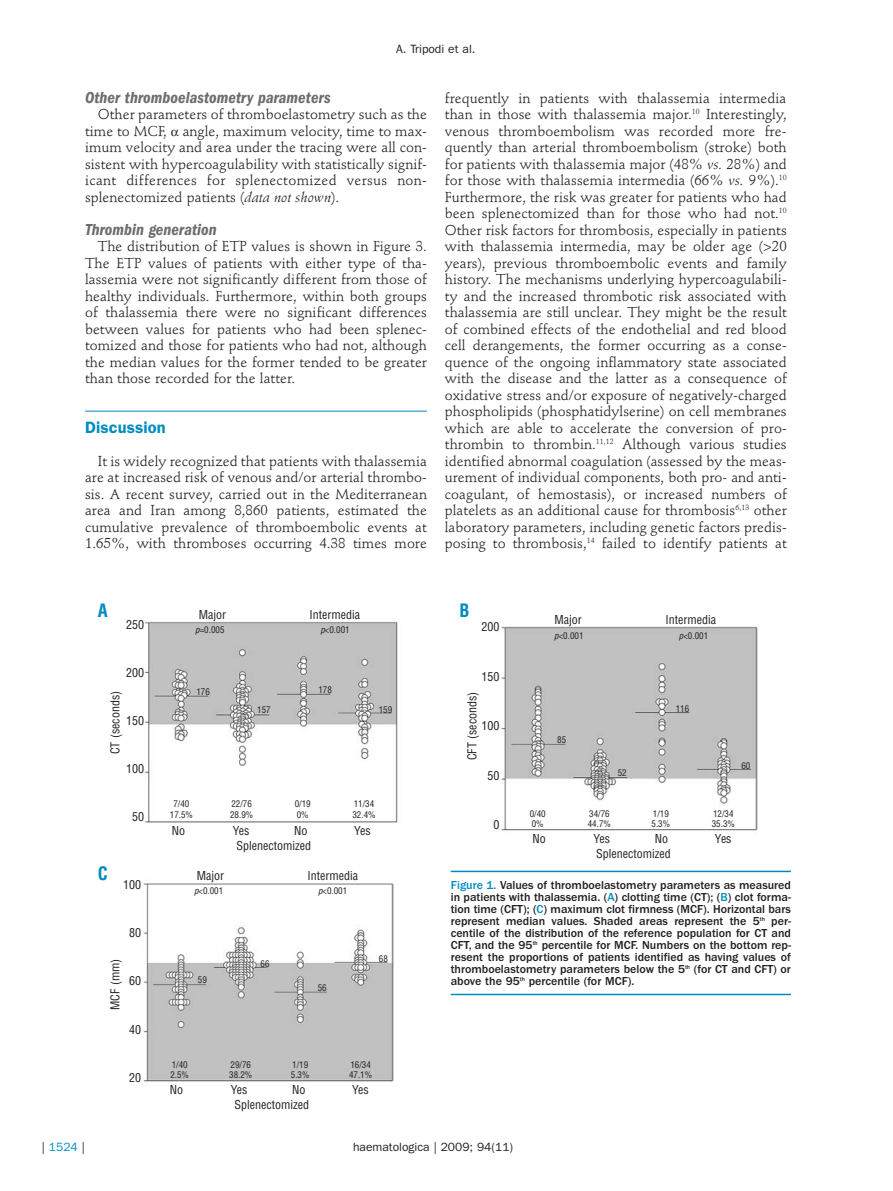
<style>
.page{position:relative;width:893px;height:1191px;background:#fff}
.page>*{position:absolute;margin:0;border:0;box-sizing:border-box;transform-origin:0 0}
.t1{font:700 condensed 18px "Helvetica";color:#008bc0}
.t2{font:italic 600 condensed 16.5px "Franklin Gothic";letter-spacing:.005em;color:#6c6d70}
.t3{font:600 16.5px "Franklin Gothic";letter-spacing:.005em;color:#008bc0}
.t4{font:14.25px/16.5px "Stempel Schneidler";letter-spacing:.005em;color:#231f20;text-align:justify}
.t5{font:500 12px/12px "Franklin Gothic";color:#231f20;text-align:justify}
.t6{font:condensed 12px "Helvetica";color:#231f20}
.t7{font:12px "Franklin Gothic";color:#231f20}
.t8{font:12px "Franklin Gothic";color:#008bc0}
.t9{font:condensed 9px/10.5px "Helvetica";color:#231f20}
.s1{font-style:italic}
.s2{color:#008bc0}
.s3{color:#231f20}
</style>
<div class="page">
<hr style="left:85px;top:411px;width:342px;height:1px;background:#008bc0">
<img style="left:144px;top:621px;width:254px;height:202px">
<img style="left:501px;top:626px;width:256px;height:205px">
<img style="left:143px;top:883px;width:251px;height:199px">
<hr style="left:451px;top:870px;width:340px;height:2px;background:#008bc0">
<hr style="left:451px;top:993px;width:340px;height:2px;background:#008bc0">
<p class="t7" style="left:396px;top:45px;width:81px">A. Tripodi et al.</p>
<p class="t2" style="left:85px;top:91px;width:247px">Other thromboelastometry parameters</p>
<p class="t4" style="left:85px;top:107px;width:343px;text-indent:13px">Other parameters of thromboelastometry such as the time to MCF, angle, maximum velocity, time to max&shy;imum velocity and area under the tracing were all con&shy;sistent with hypercoagulability with statistically signif&shy;icant differences for splenectomized versus non&shy;splenectomized patients (<span class="s1">data not shown</span>).</p>
<p class="t2" style="left:85px;top:223px;width:133px">Thrombin generation</p>
<p class="t4" style="left:85px;top:239px;width:343px;text-indent:13px">The distribution of ETP values is shown in Figure 3.<br>The ETP values of patients with either type of tha&shy;lassemia were not significantly different from those of healthy individuals. Furthermore, within both groups of thalassemia there were no significant differences between values for patients who had been splenec&shy;tomized and those for patients who had not, although the median values for the former tended to be greater than those recorded for the latter.</p>
<p class="t3" style="left:85px;top:421px;width:82px">Discussion</p>
<p class="t4" style="left:85px;top:454px;width:343px;text-indent:13px">It is widely recognized that patients with thalassemia are at increased risk of venous and/or arterial thrombo&shy;sis. A recent survey, carried out in the Mediterranean area and Iran among 8,860 patients, estimated the cumulative prevalence of thromboembolic events at 1.65%, with thromboses occurring 4.38 times more</p>
<p class="t4" style="left:445px;top:91px;width:343px">frequently in patients with thalassemia intermedia than in those with thalassemia major.<sup>10</sup> Interestingly, venous thromboembolism was recorded more fre&shy;quently than arterial thromboembolism (stroke) both for patients with thalassemia major (48% <span class="s1">vs.</span> 28%) and for those with thalassemia intermedia (66% <span class="s1">vs.</span> 9%).<sup>10<br></sup>Furthermore, the risk was greater for patients who had been splenectomized than for those who had not.<sup>10<br></sup>Other risk factors for thrombosis, especially in patients with thalassemia intermedia, may be older age (&gt;20 years), previous thromboembolic events and family history. The mechanisms underlying hypercoagulabili&shy;ty and the increased thrombotic risk associated with thalassemia are still unclear. They might be the result of combined effects of the endothelial and red blood cell derangements, the former occurring as a conse&shy;quence of the ongoing inflammatory state associated with the disease and the latter as a consequence of oxidative stress and/or exposure of negatively-charged phospholipids (phosphatidylserine) on cell membranes which are able to accelerate the conversion of pro&shy;thrombin to thrombin.<sup>11,12</sup> Although various studies identified abnormal coagulation (assessed by the meas&shy;urement of individual components, both pro- and anti&shy;coagulant, of hemostasis), or increased numbers of platelets as an additional cause for thrombosis<sup>6,13</sup> other laboratory parameters, including genetic factors predis&shy;posing to thrombosis,<sup>14</sup> failed to identify patients at</p>
<p class="t1" style="left:98px;top:600px;width:12px">A</p>
<p class="t1" style="left:459px;top:600px;width:12px">B</p>
<p class="t6" style="left:199px;top:608px;width:29px">Major</p>
<p class="t6" style="left:310px;top:608px;width:52px">Intermedia</p>
<p class="t6" style="left:555px;top:613px;width:29px">Major</p>
<p class="t6" style="left:665px;top:613px;width:52px">Intermedia</p>
<p class="t9" style="left:554px;top:630px;width:31px"><span class="s1">p</span>&lt;0.001</p>
<p class="t9" style="left:679px;top:630px;width:31px"><span class="s1">p</span>&lt;0.001</p>
<p class="t6" style="left:126px;top:617px;width:19px">250</p>
<p class="t6" style="left:126px;top:665px;width:19px">200</p>
<p class="t6" style="left:126px;top:713px;width:19px">150</p>
<p class="t6" style="left:126px;top:761px;width:19px">100</p>
<p class="t6" style="left:132px;top:809px;width:13px">50</p>
<p class="t6" style="left:481px;top:620px;width:19px">200</p>
<p class="t9" style="left:195px;top:625px;width:31px"><span class="s1">p</span>=0.005</p>
<p class="t9" style="left:320px;top:625px;width:31px"><span class="s1">p</span>&lt;0.001</p>
<p class="t6" style="left:481px;top:669px;width:19px">150</p>
<p class="t9" style="left:318px;top:685px;width:15px">178</p>
<p class="t9" style="left:196px;top:686px;width:15px">176</p>
<p class="t6" style="left:108px;top:754px;width:65px;rotate:-90deg">CT (seconds)</p>
<p class="t6" style="left:465px;top:760px;width:70px;rotate:-90deg">CFT (seconds)</p>
<p class="t9" style="left:676px;top:703px;width:15px">116</p>
<p class="t9" style="left:379px;top:704px;width:15px">159</p>
<p class="t9" style="left:257px;top:704px;width:15px">157</p>
<p class="t6" style="left:481px;top:719px;width:19px">100</p>
<p class="t9" style="left:557px;top:734px;width:10px">85</p>
<p class="t9" style="left:741px;top:760px;width:10px">60</p>
<p class="t9" style="left:618px;top:767px;width:10px">52</p>
<p class="t6" style="left:487px;top:768px;width:13px">50</p>
<p class="t9" style="left:170px;top:799px;width:25px;text-align:center">7/40<br>17.5%</p>
<p class="t9" style="left:230px;top:799px;width:25px">22/76<br>28.9%</p>
<p class="t9" style="left:295px;top:799px;width:18px">0/19<br>0%</p>
<p class="t9" style="left:352px;top:799px;width:25px">11/34<br>32.4%</p>
<p class="t9" style="left:530px;top:808px;width:18px">0/40<br>0%</p>
<p class="t9" style="left:588px;top:808px;width:25px">34/76<br>44.7%</p>
<p class="t9" style="left:651px;top:808px;width:20px">1/19<br>5.3%</p>
<p class="t9" style="left:712px;top:808px;width:25px">12/34<br>35.3%</p>
<p class="t6" style="left:493px;top:818px;width:7px">0</p>
<p class="t6" style="left:172px;top:823px;width:15px">No</p>
<p class="t6" style="left:233px;top:823px;width:18px">Yes</p>
<p class="t6" style="left:294px;top:823px;width:15px">No</p>
<p class="t6" style="left:354px;top:823px;width:18px">Yes</p>
<p class="t6" style="left:237px;top:838px;width:76px">Splenectomized</p>
<p class="t6" style="left:197px;top:868px;width:29px">Major</p>
<p class="t6" style="left:308px;top:868px;width:52px">Intermedia</p>
<p class="t6" style="left:533px;top:831px;width:15px">No</p>
<p class="t6" style="left:593px;top:831px;width:18px">Yes</p>
<p class="t6" style="left:655px;top:831px;width:15px">No</p>
<p class="t6" style="left:715px;top:831px;width:18px">Yes</p>
<p class="t6" style="left:596px;top:846px;width:76px">Splenectomized</p>
<p class="t1" style="left:98px;top:863px;width:12px">C</p>
<p class="t6" style="left:123px;top:878px;width:19px">100</p>
<p class="t6" style="left:129px;top:926px;width:13px">80</p>
<p class="t6" style="left:129px;top:974px;width:13px">60</p>
<p class="t6" style="left:129px;top:1022px;width:13px">40</p>
<p class="t6" style="left:129px;top:1070px;width:13px">20</p>
<p class="t5" style="left:451px;top:880px;width:342px"><span class="s2">Figure 1.</span> Values of thromboelastometry parameters as measured in patients with thalassemia. (<span class="s2">A</span>) clotting time (CT); (<span class="s2">B</span>) clot forma&shy;tion time (CFT); (<span class="s2">C</span>) maximum clot firmness (MCF). Horizontal bars represent median values. Shaded areas represent the 5<sup>th</sup> per&shy;centile of the distribution of the reference population for CT and CFT, and the 95<sup>th</sup> percentile for MCF. Numbers on the bottom rep&shy;resent the proportions of patients identified as having values of thromboelastometry parameters below the 5<sup>th</sup> (for CT and CFT) or above the 95<sup>th</sup> percentile (for MCF).</p>
<p class="t9" style="left:194px;top:885px;width:31px"><span class="s1">p</span>&lt;0.001</p>
<p class="t9" style="left:318px;top:885px;width:31px"><span class="s1">p</span>&lt;0.001</p>
<p class="t9" style="left:379px;top:953px;width:10px">68</p>
<p class="t6" style="left:108px;top:1010px;width:53px;rotate:-90deg">MCF (mm)</p>
<p class="t9" style="left:261px;top:958px;width:10px">66</p>
<p class="t9" style="left:198px;top:974px;width:10px">59</p>
<p class="t9" style="left:318px;top:982px;width:10px">56</p>
<p class="t9" style="left:170px;top:1059px;width:20px">1/40<br>2.5%</p>
<p class="t9" style="left:229px;top:1059px;width:25px">29/76<br>38.2%</p>
<p class="t9" style="left:291px;top:1059px;width:20px">1/19<br>5.3%</p>
<p class="t9" style="left:349px;top:1059px;width:25px">16/34<br>47.1%</p>
<p class="t6" style="left:170px;top:1083px;width:15px">No</p>
<p class="t6" style="left:231px;top:1083px;width:18px">Yes</p>
<p class="t6" style="left:292px;top:1083px;width:15px">No</p>
<p class="t6" style="left:352px;top:1083px;width:18px">Yes</p>
<p class="t6" style="left:234px;top:1098px;width:76px">Splenectomized</p>
<p class="t8" style="left:42px;top:1142px;width:44px"><span class="s3">|</span> 1524 <span class="s3">|</span></p>
<p class="t7" style="left:353px;top:1142px;width:161px">haematologica | 2009; 94(11)</p>
</div>
